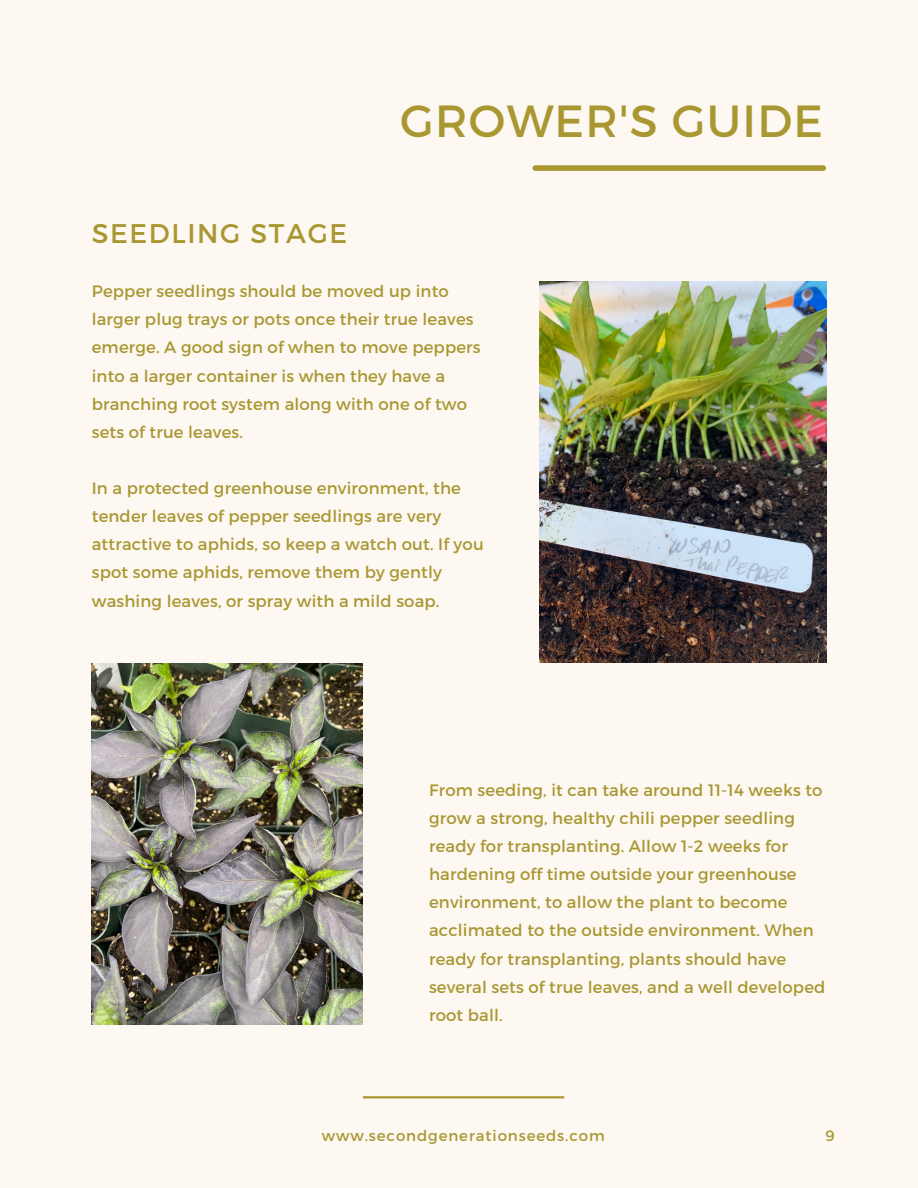
<style>
.page{position:relative;width:918px;height:1188px;background:#fdf8f2}
.page>*{position:absolute;margin:0;border:0;box-sizing:border-box;transform-origin:0 0}
.t1{font:45px "Montserrat";letter-spacing:.03em;color:#a99732}
.t2{font:27px "Montserrat";letter-spacing:.06em;color:#a99732}
.t3{font:16.5px/28.2px "Montserrat";letter-spacing:.01em;color:#a99732}
.t4{font:15px "Montserrat";letter-spacing:.06em;color:#a99732}
</style>
<div class="page">
<hr style="left:363px;top:1096px;width:201px;height:2px;background:#a99732">
<div style="left:535px;top:165px;width:288px;height:6px;background:#a99732"></div>
<img style="left:540px;top:281px;width:287px;height:382px">
<img style="left:92px;top:663px;width:271px;height:361px">
<p class="t2" style="left:92px;top:216px;width:257px">SEEDLING STAGE</p>
<p class="t1" style="left:400px;top:92px;width:424px">GROWER'S GUIDE</p>
<p class="t3" style="left:92px;top:276px;width:390px">Pepper seedlings should be moved up into larger plug trays or pots once their true leaves emerge. A good sign of when to move peppers into a larger container is when they have a branching root system along with one of two sets of true leaves.</p>
<p class="t3" style="left:92px;top:473px;width:394px">In a protected greenhouse environment, the tender leaves of pepper seedlings are very attractive to aphids, so keep a watch out. If you spot some aphids, remove them by gently washing leaves, or spray with a mild soap.</p>
<p class="t3" style="left:429px;top:775px;width:398px">From seeding, it can take around 11-14 weeks to grow a strong, healthy chili pepper seedling ready for transplanting. Allow 1-2 weeks for hardening off time outside your greenhouse environment, to allow the plant to become acclimated to the outside environment. When ready for transplanting, plants should have several sets of true leaves, and a well developed root ball.</p>
<p class="t4" style="left:322px;top:1126px;width:284px">www.secondgenerationseeds.com</p>
<p class="t4" style="left:826px;top:1126px;width:11px">9</p>
</div>
